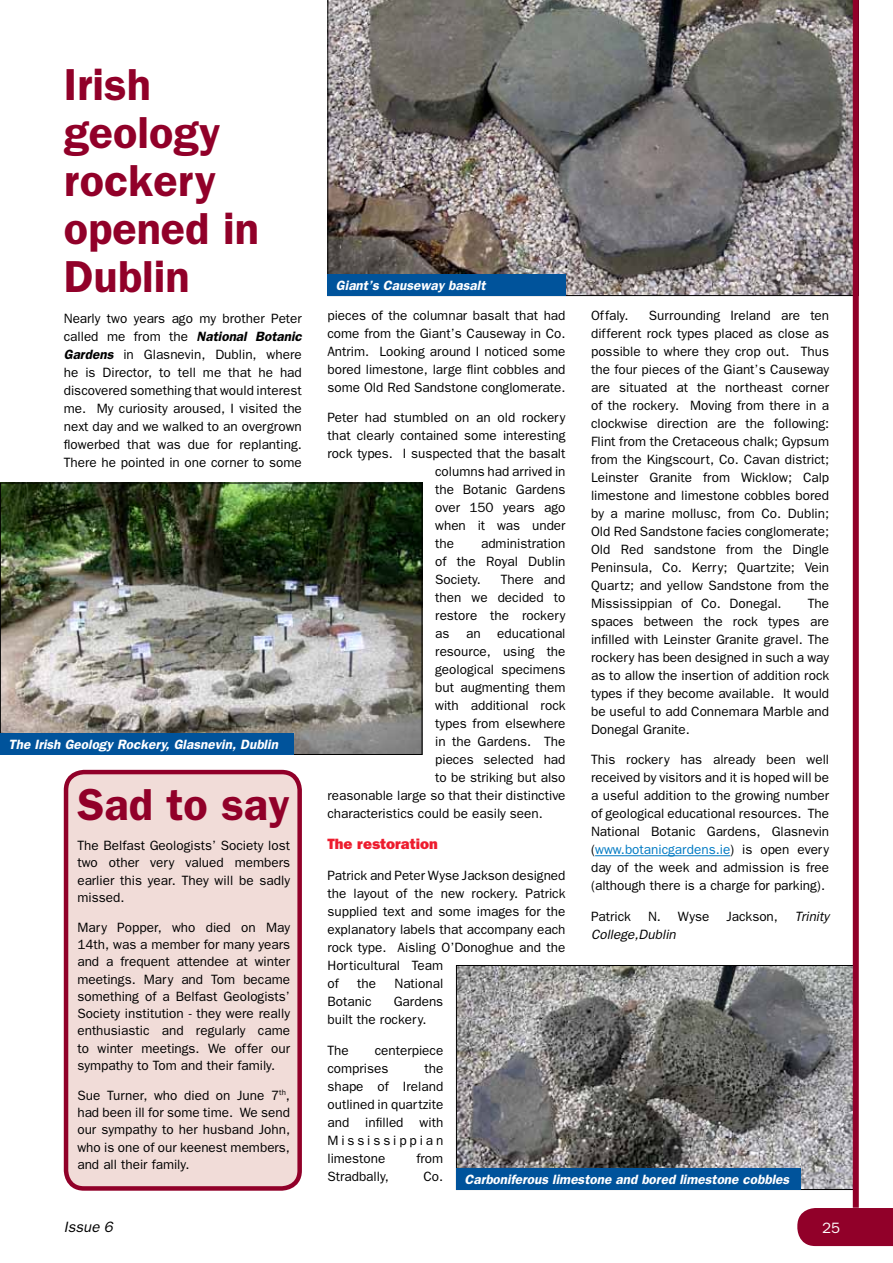
<style>
.page{position:relative;width:893px;height:1263px;background:#fff}
.page>*{position:absolute;margin:0;border:0;box-sizing:border-box;transform-origin:0 0}
.t1{font:600 45px/48px "Franklin Gothic";color:#910029}
.t2{font:800 15px "Franklin Gothic";color:#ed1c2e}
.t3{font:italic 15px "Franklin Gothic";color:#000}
.t4{font:15px "Franklin Gothic";color:#fff}
.t5{font:13.5px/18px "Franklin Gothic";color:#000;text-align:justify}
.t6{font:italic 600 13.5px "Franklin Gothic";color:#fff}
.t7{font:italic 13.5px "Franklin Gothic";color:#000}
.s1{font-weight:600;font-style:italic}
.s2{color:#007ac3}
</style>
<div class="page">
<hr style="left:595px;top:855px;width:135px;height:1px;background:#007ac3">
<img style="left:2px;top:485px;width:418px;height:268px">
<svg style="left:327px;top:0;width:526px;height:296px;background:#7b7674"></svg>
<img style="left:458px;top:967px;width:395px;height:221px">
<div style="left:66px;top:772px;width:234px;height:416px;background:#f1dcd8;border-radius:18px"></div>
<div style="left:64px;top:770px;width:238px;height:421px;border:4px solid #910029;border-radius:18px"></div>
<div style="left:327px;top:275px;width:239px;height:21px;background:#00539b"></div>
<div style="left:0;top:734px;width:293px;height:21px;background:#00539b"></div>
<div style="left:456px;top:1169px;width:344px;height:21px;background:#00539b"></div>
<div style="left:797px;top:1208px;width:96px;height:38px;background:#910029"></div>
<div style="left:853px;top:0;width:6px;height:1208px;background:#910029"></div>
<h1 class="t1" style="left:64px;top:59px;width:197px">Irish geology rockery opened in<br>Dublin</h1>
<p class="t5" style="left:64px;top:309px;width:240px">Nearly two years ago my brother Peter called me from the <span class="s1">National Botanic Gardens</span> in Glasnevin, Dublin, where he is Director, to tell me that he had discovered something that would interest me. My curiosity aroused, I visited the next day and we walked to an overgrown flowerbed that was due for replanting.<br>There he pointed in one corner to some</p>
<p class="t5" style="left:327px;top:306px;width:240px">pieces of the columnar basalt that had come from the Giant’s Causeway in Co.<br>Antrim. Looking around I noticed some bored limestone, large flint cobbles and some Old Red Sandstone conglomerate.</p>
<p class="t6" style="left:336px;top:277px;width:151px">Giant’s Causeway basalt</p>
<p class="t5" style="left:591px;top:306px;width:39px">Offaly.</p>
<p class="t5" style="left:591px;top:306px;width:240px;text-indent:58px">Surrounding Ireland are ten different rock types placed as close as possible to where they crop out. Thus the four pieces of the Giant’s Causeway are situated at the northeast corner of the rockery. Moving from there in a clockwise direction are the following:<br>Flint from the Cretaceous chalk; Gypsum from the Kingscourt, Co. Cavan district; Leinster Granite from Wicklow; Calp limestone and limestone cobbles bored by a marine mollusc, from Co. Dublin; Old Red Sandstone facies conglomerate; Old Red sandstone from the Dingle Peninsula, Co. Kerry; Quartzite; Vein Quartz; and yellow Sandstone from the Mississippian of Co. Donegal.</p>
<p class="t5" style="left:327px;top:408px;width:240px">Peter had stumbled on an old rockery</p>
<p class="t5" style="left:327px;top:426px;width:240px">that clearly contained some interesting</p>
<p class="t5" style="left:327px;top:444px;width:240px">rock types. I suspected that the basalt</p>
<p class="t5" style="left:435px;top:462px;width:132px">columns had arrived in</p>
<p class="t5" style="left:435px;top:480px;width:132px">the Botanic Gardens</p>
<p class="t5" style="left:435px;top:498px;width:132px">over 150 years ago</p>
<p class="t5" style="left:435px;top:516px;width:132px">when it was under</p>
<p class="t5" style="left:435px;top:534px;width:20px">the</p>
<p class="t5" style="left:435px;top:534px;width:132px;text-indent:46px">administration of the Royal Dublin Society.</p>
<p class="t5" style="left:501px;top:570px;width:66px">There and</p>
<p class="t5" style="left:435px;top:588px;width:132px">then we decided to</p>
<p class="t5" style="left:435px;top:606px;width:132px">restore the rockery</p>
<p class="t5" style="left:435px;top:624px;width:132px">as an educational</p>
<p class="t5" style="left:435px;top:642px;width:132px">resource, using the</p>
<p class="t5" style="left:435px;top:660px;width:132px">geological specimens</p>
<p class="t5" style="left:435px;top:678px;width:132px">but augmenting them</p>
<p class="t5" style="left:435px;top:696px;width:132px">with additional rock</p>
<p class="t5" style="left:435px;top:714px;width:132px">types from elsewhere</p>
<p class="t5" style="left:435px;top:732px;width:132px">in the Gardens. The</p>
<p class="t5" style="left:435px;top:750px;width:132px">pieces selected had</p>
<p class="t5" style="left:435px;top:768px;width:132px">to be striking but also</p>
<p class="t5" style="left:327px;top:786px;width:240px">reasonable large so that their distinctive</p>
<p class="t5" style="left:327px;top:804px;width:217px">characteristics could be easily seen.</p>
<p class="t2" style="left:327px;top:835px;width:112px">The restoration</p>
<p class="t5" style="left:327px;top:866px;width:240px;text-align:left">Patrick and Peter Wyse Jackson designed the layout of the new rockery. Patrick supplied text and some images for the explanatory labels that accompany each rock type. Aisling O’Donoghue and the<br>Horticultural Team<br>of</p>
<p class="t5" style="left:591px;top:594px;width:240px;text-indent:217px">The spaces between the rock types are infilled with Leinster Granite gravel. The rockery has been designed in such a way as to allow the insertion of addition rock types if they become available. It would be useful to add Connemara Marble and Donegal Granite.</p>
<p class="t5" style="left:591px;top:750px;width:240px">This rockery has already been well received by visitors and it is hoped will be a useful addition to the growing number of geological educational resources. The National Botanic Gardens, Glasnevin (<span class="s2">www.botanicgardens.ie</span>) is open every day of the week and admission is free (although there is a charge for parking).</p>
<p class="t5" style="left:591px;top:907px;width:41px">Patrick</p>
<p class="t5" style="left:648px;top:907px;width:63px">N. Wyse</p>
<p class="t5" style="left:726px;top:907px;width:53px">Jackson,</p>
<p class="t7" style="left:795px;top:909px;width:36px">Trinity</p>
<p class="t7" style="left:591px;top:927px;width:86px">College,Dublin</p>
<p class="t6" style="left:9px;top:736px;width:271px">The Irish Geology Rockery, Glasnevin, Dublin</p>
<h1 class="t1" style="left:77px;top:779px;width:214px">Sad to say</h1>
<p class="t5" style="left:77px;top:837px;width:214px;line-height:17.2px">The Belfast Geologists’ Society lost two other very valued members earlier this year. They will be sadly missed.</p>
<p class="t5" style="left:77px;top:918px;width:214px;line-height:17.2px">Mary Popper, who died on May 14th, was a member for many years and a frequent attendee at winter meetings. Mary and Tom became something of a Belfast Geologists’ Society institution - they were really enthusiastic and regularly came to winter meetings. We offer our sympathy to Tom and their family.</p>
<p class="t5" style="left:77px;top:1086px;width:214px;line-height:17.2px">Sue Turner, who died on June 7<sup>th</sup>, had been ill for some time. We send our sympathy to her husband John, who is one of our keenest members, and all their family.</p>
<p class="t5" style="left:357px;top:974px;width:20px">the</p>
<p class="t5" style="left:394px;top:974px;width:50px">National</p>
<p class="t5" style="left:327px;top:992px;width:46px">Botanic</p>
<p class="t5" style="left:327px;top:992px;width:117px;text-indent:66px">Gardens built the rockery.</p>
<p class="t5" style="left:327px;top:1041px;width:23px">The</p>
<p class="t5" style="left:327px;top:1041px;width:117px;text-indent:47px">centerpiece comprises</p>
<p class="t5" style="left:327px;top:1059px;width:117px;text-indent:97px">the shape of Ireland outlined in quartzite and infilled with Mississippian limestone</p>
<p class="t5" style="left:416px;top:1149px;width:28px">from</p>
<p class="t5" style="left:327px;top:1167px;width:63px">Stradbally,</p>
<p class="t5" style="left:424px;top:1167px;width:21px">Co.</p>
<p class="t6" style="left:465px;top:1171px;width:326px">Carboniferous limestone and bored limestone cobbles</p>
<p class="t3" style="left:64px;top:1218px;width:51px">Issue 6</p>
<p class="t4" style="left:822px;top:1219px;width:19px">25</p>
</div>
